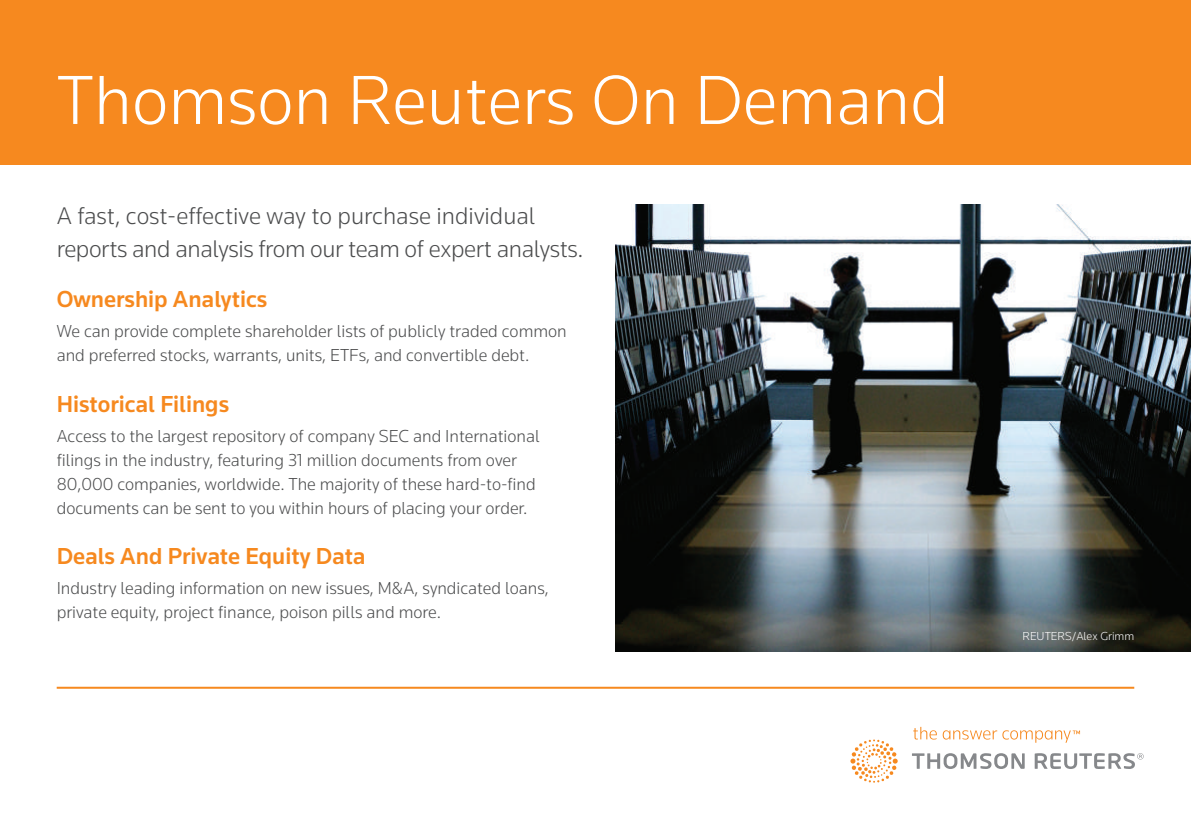
<style>
.page{position:relative;width:1191px;height:840px;background:#fff}
.page>*{position:absolute;margin:0;border:0;box-sizing:border-box;transform-origin:0 0}
.t1{font:300 72px "Knowledge";color:#fff}
.t2{font:300 25px/33px "Knowledge";letter-spacing:-.01em;color:#4b4c4d}
.t3{font:500 24px "Knowledge";color:#f6891f}
.t4{font:300 18px/24px "Knowledge";color:#4b4c4d}
.t5{font:300 12px "Knowledge";color:#fff}
</style>
<div class="page">
<div style="left:0;top:0;width:1191px;height:164px;background:#f6891f"></div>
<svg style="left:850px;top:726px;width:293px;height:56px"></svg>
<img style="left:615px;top:204px;width:576px;height:447px">
<hr style="left:57px;top:686px;width:1077px;height:2px;background:#f6891f">
<h1 class="t1" style="left:57px;top:55px;width:893px">Thomson Reuters On Demand</h1>
<h2 class="t2" style="left:57px;top:198px;width:528px">A fast, cost-effective way to purchase individual reports and analysis from our team of expert analysts.</h2>
<h3 class="t3" style="left:57px;top:284px;width:212px">Ownership Analytics</h3>
<p class="t4" style="left:57px;top:319px;width:511px">We can provide complete shareholder lists of publicly traded common and preferred stocks, warrants, units, ETFs, and convertible debt.</p>
<h3 class="t3" style="left:57px;top:389px;width:174px">Historical Filings</h3>
<p class="t4" style="left:57px;top:423px;width:484px">Access to the largest repository of company SEC and International filings in the industry, featuring 31 million documents from over 80,000 companies, worldwide. The majority of these hard-to-find documents can be sent to you within hours of placing your order.</p>
<h3 class="t3" style="left:57px;top:541px;width:310px">Deals And Private Equity Data</h3>
<p class="t4" style="left:57px;top:575px;width:493px">Industry leading information on new issues, M&amp;A, syndicated loans, private equity, project finance, poison pills and more.</p>
<p class="t5" style="left:1022px;top:628px;width:113px">REUTERS/Alex Grimm</p>
</div>
